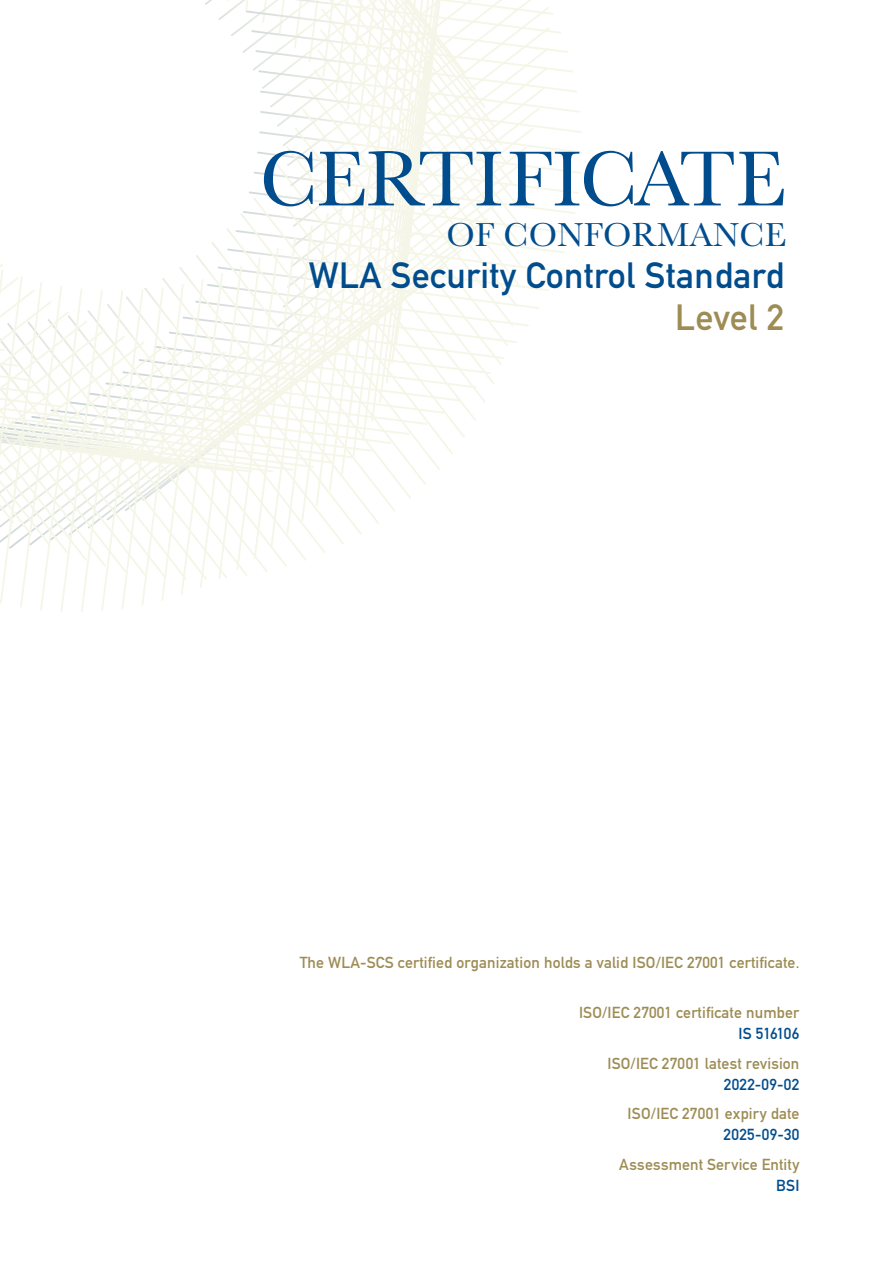
<style>
.page{position:relative;width:893px;height:1263px;background:#fff}
.page>*{position:absolute;margin:0;border:0;box-sizing:border-box;transform-origin:0 0}
.t1{font:81px "Baskerville";letter-spacing:-.015em;color:#004c8c}
.t2{font:36px "DIN Mittelschrift LT Pro";letter-spacing:.01em;color:#004c8c}
.t3{font:36px "DIN Mittelschrift LT Pro";letter-spacing:.005em;color:#9d8c54}
.t4{font:34.5px "Baskerville";letter-spacing:.01em;color:#004c8c}
.t5{font:15.75px "DIN Mittelschrift LT Pro";letter-spacing:.01em;color:#9d8c54}
.t6{font:15.75px "DIN Mittelschrift LT Pro";letter-spacing:.025em;color:#004d8d}
.t7{font:15.75px "DIN Mittelschrift LT Pro";letter-spacing:-.025em;color:#004c8c}
</style>
<div class="page">
<svg style="left:0;top:0;width:582px;height:612px"></svg>
<h1 class="t1" style="left:260px;top:128px;width:528px">CERTIFICATE</h1>
<h3 class="t4" style="left:446px;top:213px;width:341px">OF CONFORMANCE</h3>
<h2 class="t2" style="left:309px;top:254px;width:477px">WLA Security Control Standard</h2>
<h2 class="t3" style="left:675px;top:296px;width:110px">Level 2</h2>
<p class="t5" style="left:300px;top:953px;width:501px">The WLA-SCS certified organization holds a valid ISO/IEC 27001 certificate.</p>
<p class="t5" style="left:579px;top:1003px;width:222px">ISO/IEC 27001 certificate number</p>
<p class="t7" style="left:739px;top:1024px;width:62px">IS 516106</p>
<p class="t5" style="left:607px;top:1054px;width:194px">ISO/IEC 27001 latest revision</p>
<p class="t6" style="left:724px;top:1075px;width:77px">2022-09-02</p>
<p class="t5" style="left:628px;top:1104px;width:173px">ISO/IEC 27001 expiry date</p>
<p class="t6" style="left:723px;top:1125px;width:77px">2025-09-30</p>
<p class="t5" style="left:619px;top:1155px;width:182px">Assessment Service Entity</p>
<p class="t6" style="left:776px;top:1176px;width:25px">BSI</p>
</div>
